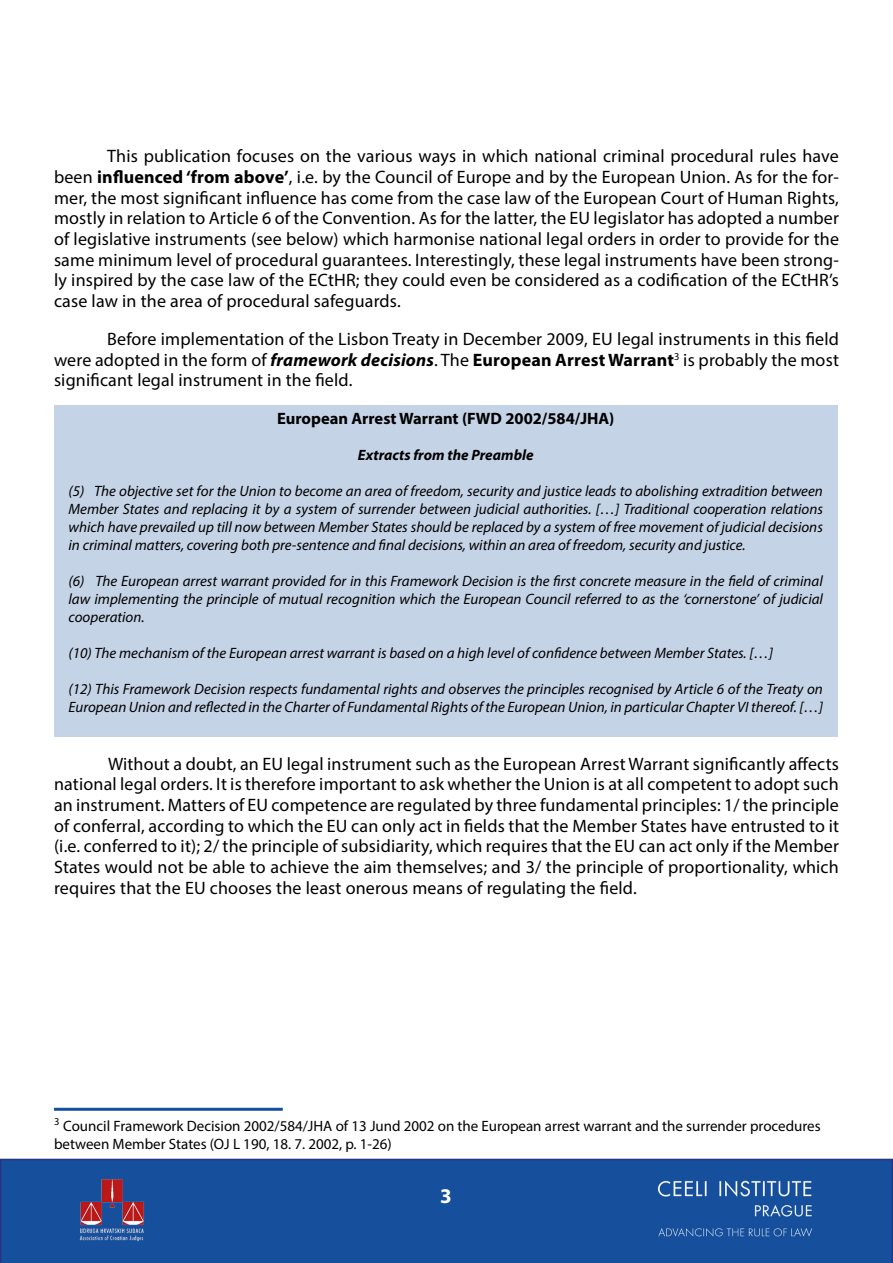
<style>
.page{position:relative;width:893px;height:1263px;background:#fff}
.page>*{position:absolute;margin:0;border:0;box-sizing:border-box;transform-origin:0 0}
.t1{font:700 21px "Myriad Pro";color:#fff}
.t2{font:18px/20.7px "Myriad Pro";letter-spacing:.01em;color:#000;text-align:justify}
.t3{font:700 16.5px "Myriad Pro";color:#000}
.t4{font:italic 15px/18px "Myriad Pro";color:#000;text-align:justify}
.t5{font:15px/18px "Myriad Pro";color:#000}
.t6{font:italic 700 15px "Myriad Pro";color:#000}
.s1{font-weight:700}
.s2{font-weight:700;font-style:italic}
</style>
<div class="page">
<div style="left:0;top:1159px;width:893px;height:104px;background:#164f9c"></div>
<div style="left:54px;top:406px;width:783px;height:331px;background:#c5d3e6"></div>
<hr style="left:54px;top:1108px;width:229px;height:3px;background:#164f9c">
<img style="left:637px;top:1171px;width:202px;height:75px">
<img style="left:54px;top:1171px;width:114px;height:75px">
<p class="t2" style="left:54px;top:146px;width:786px;text-indent:53px">This publication focuses on the various ways in which national criminal procedural rules have been <span class="s1">influenced ‘from above’</span>, i.e. by the Council of Europe and by the European Union. As for the for&shy;mer, the most significant influence has come from the case law of the European Court of Human Rights, mostly in relation to Article 6 of the Convention. As for the latter, the EU legislator has adopted a number of legislative instruments (see below) which harmonise national legal orders in order to provide for the same minimum level of procedural guarantees. Interestingly, these legal instruments have been strong&shy;ly inspired by the case law of the ECtHR; they could even be considered as a codification of the ECtHR’s case law in the area of procedural safeguards.</p>
<p class="t2" style="left:54px;top:328px;width:787px;text-indent:53px">Before implementation of the Lisbon Treaty in December 2009, EU legal instruments in this field were adopted in the form of <span class="s2">framework decisions</span>. The <span class="s1">European Arrest Warrant</span><sup>3</sup> is probably the most significant legal instrument in the field.</p>
<p class="t3" style="left:277px;top:408px;width:338px">European Arrest Warrant (FWD 2002/584/JHA)</p>
<p class="t6" style="left:358px;top:445px;width:177px">Extracts from the Preamble</p>
<p class="t4" style="left:69px;top:482px;width:756px">(5) The objective set for the Union to become an area of freedom, security and justice leads to abolishing extradition between Member States and replacing it by a system of surrender between judicial authorities. […] Traditional cooperation relations which have prevailed up till now between Member States should be replaced by a system of free movement of judicial decisions in criminal matters, covering both pre-sentence and final decisions, within an area of freedom, security and justice.</p>
<p class="t4" style="left:69px;top:572px;width:756px">(6) The European arrest warrant provided for in this Framework Decision is the first concrete measure in the field of criminal law implementing the principle of mutual recognition which the European Council referred to as the ‘cornerstone’ of judicial cooperation.</p>
<p class="t4" style="left:69px;top:644px;width:706px">(10) The mechanism of the European arrest warrant is based on a high level of confidence between Member States. […]</p>
<p class="t4" style="left:69px;top:680px;width:756px">(12) This Framework Decision respects fundamental rights and observes the principles recognised by Article 6 of the Treaty on<br>European Union and reflected in the Charter of Fundamental Rights of the European Union, in particular Chapter VI thereof. […]</p>
<p class="t2" style="left:54px;top:753px;width:787px;text-indent:54px">Without a doubt, an EU legal instrument such as the European Arrest Warrant significantly affects national legal orders. It is therefore important to ask whether the Union is at all competent to adopt such an instrument. Matters of EU competence are regulated by three fundamental principles: 1/ the principle of conferral, according to which the EU can only act in fields that the Member States have entrusted to it (i.e. conferred to it); 2/ the principle of subsidiarity, which requires that the EU can act only if the Member States would not be able to achieve the aim themselves; and 3/ the principle of proportionality, which requires that the EU chooses the least onerous means of regulating the field.</p>
<p class="t5" style="left:54px;top:1116px;width:768px"><sup>3</sup> Council Framework Decision 2002/584/JHA of 13 Jund 2002 on the European arrest warrant and the surrender procedures between Member States (OJ L 190, 18. 7. 2002, p. 1-26)</p>
<p class="t1" style="left:440px;top:1183px;width:13px">3</p>
</div>
